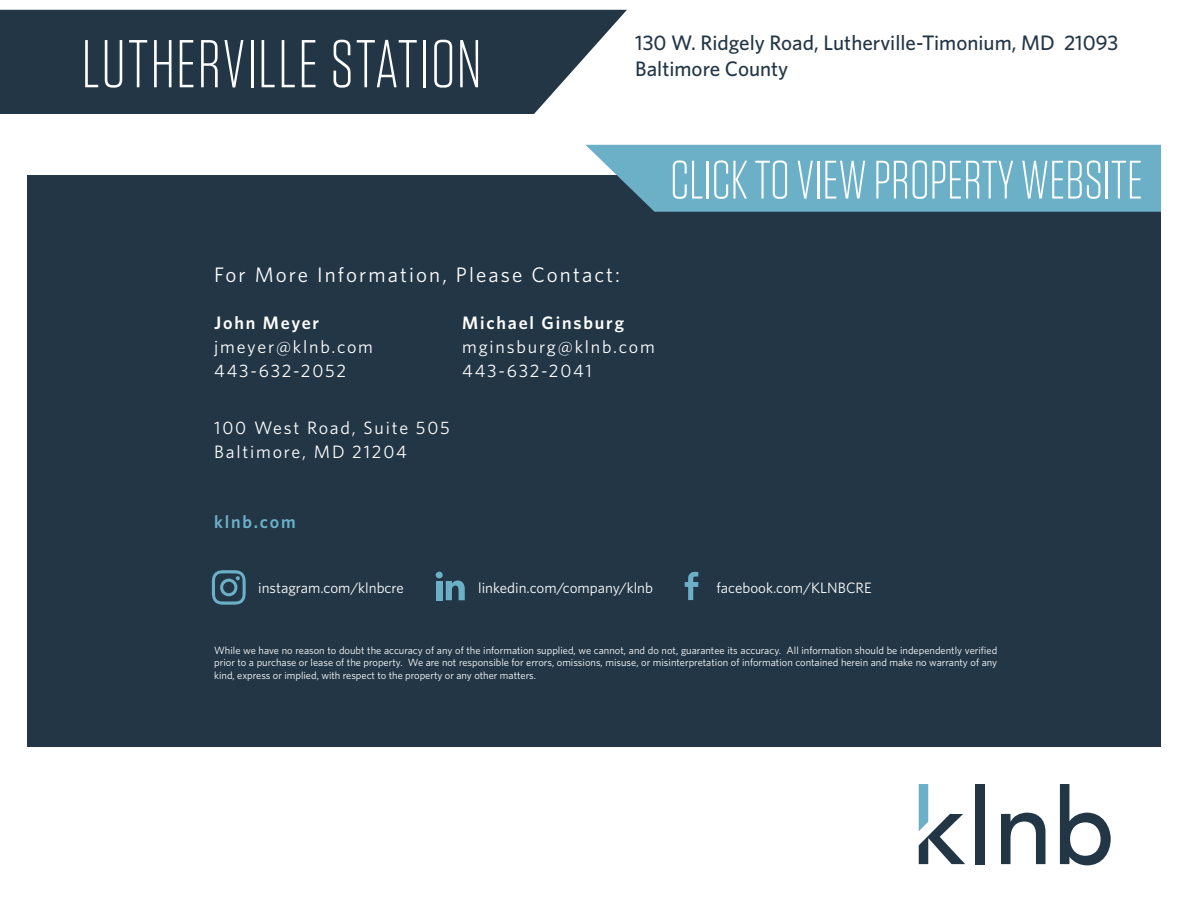
<style>
.page{position:relative;width:1188px;height:918px;background:#fff}
.page>*{position:absolute;margin:0;border:0;box-sizing:border-box;transform-origin:0 0}
.t1{font:300 67.5px "Tungsten";letter-spacing:.02em;color:#fff}
.t2{font:300 54px "Tungsten";color:#fff}
.t3{font:500 21px/25.2px "Whitney";color:#223646}
.t4{font:21px "Whitney";letter-spacing:.1em;color:#fff}
.t5{font:18px/24px "Whitney";letter-spacing:.1em;color:#fff}
.t6{font:600 18px "Whitney";letter-spacing:.1em;color:#fff}
.t7{font:600 18px "Whitney";letter-spacing:.1em;color:#6cb0c8}
.t8{font:15px "Whitney";color:#fff}
.t9{font:10.5px/12.6px "Whitney";color:#fff;text-align:justify}
</style>
<div class="page">
<div style="left:27px;top:175px;width:1134px;height:571px;background:#223646"></div>
<svg style="left:919px;top:784px;width:46px;height:80px"></svg>
<div style="left:975px;top:784px;width:10px;height:80px;background:#223646"></div>
<svg style="left:1001px;top:813px;width:44px;height:51px"></svg>
<svg style="left:1060px;top:784px;width:51px;height:81px"></svg>
<svg style="left:685px;top:572px;width:13px;height:28px"></svg>
<svg style="left:436px;top:571px;width:29px;height:29px"></svg>
<div style="left:436px;top:581px;width:6px;height:19px;background:#6cb0c8"></div>
<svg style="left:212px;top:570px;width:34px;height:35px"></svg>
<svg style="left:586px;top:145px;width:575px;height:67px;background:#69aac1"></svg>
<svg style="left:0;top:10px;width:627px;height:104px;background:#324453"></svg>
<h1 class="t1" style="left:82px;top:33px;width:402px">LUTHERVILLE STATION</h1>
<h3 class="t3" style="left:635px;top:32px;width:484px">130 W. Ridgely Road, Lutherville-Timonium, MD 21093<br>Baltimore County</h3>
<h3 class="t4" style="left:214px;top:266px;width:407px">For More Information, Please Contact:</h3>
<h2 class="t2" style="left:670px;top:155px;width:474px">CLICK TO VIEW PROPERTY WEBSITE</h2>
<h3 class="t6" style="left:214px;top:315px;width:107px">John Meyer</h3>
<h3 class="t5" style="left:214px;top:336px;width:160px">jmeyer@klnb.com<br>443-632-2052</h3>
<h3 class="t6" style="left:462px;top:315px;width:163px">Michael Ginsburg</h3>
<h3 class="t5" style="left:462px;top:336px;width:194px">mginsburg@klnb.com<br>443-632-2041</h3>
<h3 class="t5" style="left:214px;top:417px;width:237px">100 West Road, Suite 505<br>Baltimore, MD 21204</h3>
<h3 class="t7" style="left:214px;top:513px;width:83px">klnb.com</h3>
<h3 class="t8" style="left:258px;top:581px;width:147px">instagram.com/klnbcre</h3>
<h3 class="t8" style="left:478px;top:581px;width:176px">linkedin.com/company/klnb</h3>
<h3 class="t8" style="left:717px;top:581px;width:157px">facebook.com/KLNBCRE</h3>
<p class="t9" style="left:214px;top:644px;width:785px">While we have no reason to doubt the accuracy of any of the information supplied, we cannot, and do not, guarantee its accuracy. All information should be independently verified prior to a purchase or lease of the property. We are not responsible for errors, omissions, misuse, or misinterpretation of information contained herein and make no warranty of any kind, express or implied, with respect to the property or any other matters.</p>
</div>
